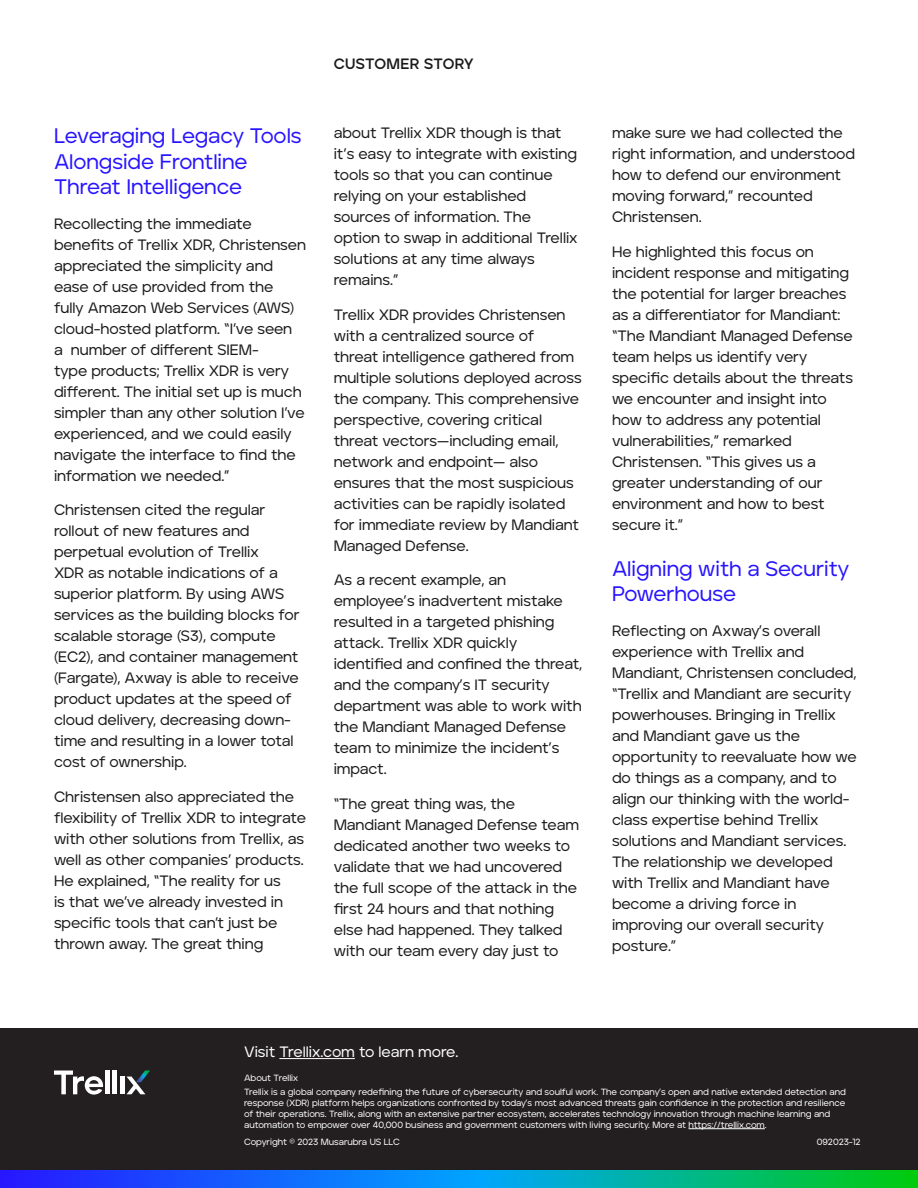
<style>
.page{position:relative;width:918px;height:1188px;background:#fff}
.page>*{position:absolute;margin:0;border:0;box-sizing:border-box;transform-origin:0 0}
.HEADING_2_-_Med_-_14_17_-_royal_blue{font:500 21px/25.5px "Aventa";letter-spacing:-.005em;color:#2814ff}
.BODY__INTRO_-_Med_-_10_14_-_graphite{font:500 15px/21px "Aventa";letter-spacing:-.005em;color:#1a1a1a}
.t1{font:500 15px "Aventa";color:#fff}
.t2{font:700 15px "Aventa";letter-spacing:.02em;color:#1a1a1a}
.t3{font:500 9px/10.8px "Aventa";letter-spacing:-.005em;color:#fff}
</style>
<div class="page">
<div style="left:0;top:1028px;width:918px;height:160px;background:#231f20"></div>
<svg style="left:54px;top:1071px;width:49px;height:24px"></svg>
<hr style="left:105px;top:1071px;width:4px;height:23px;background:#fff">
<hr style="left:113px;top:1071px;width:4px;height:23px;background:#fff">
<hr style="left:120px;top:1077px;width:4px;height:17px;background:#fff">
<svg style="left:127px;top:1071px;width:23px;height:23px"></svg>
<svg style="left:0;top:1170px;width:918px;height:18px;background:#0a88c4"></svg>
<hr style="left:279px;top:1058px;width:76px;height:1px;background:#fff">
<hr style="left:689px;top:1128px;width:76px;height:1px;background:#fff">
<p class="HEADING_2_-_Med_-_14_17_-_royal_blue" style="left:54px;top:123px;width:249px">Leveraging Legacy Tools<br>Alongside Frontline<br>Threat Intelligence</p>
<p class="BODY__INTRO_-_Med_-_10_14_-_graphite" style="left:54px;top:213px;width:253px">Recollecting the immediate benefits of Trellix XDR, Christensen appreciated the simplicity and ease of use provided from the fully Amazon Web Services (AWS) cloud-hosted platform. “I’ve seen<br>a number of different SIEM-<br>type products; Trellix XDR is very different. The initial set up is much simpler than any other solution I’ve experienced, and we could easily navigate the interface to find the information we needed.”</p>
<p class="BODY__INTRO_-_Med_-_10_14_-_graphite" style="left:54px;top:499px;width:247px">Christensen cited the regular rollout of new features and perpetual evolution of Trellix<br>XDR as notable indications of a superior platform. By using AWS services as the building blocks for scalable storage (S3), compute (EC2), and container management (Fargate), Axway is able to receive product updates at the speed of cloud delivery, decreasing down&shy;time and resulting in a lower total cost of ownership.</p>
<p class="BODY__INTRO_-_Med_-_10_14_-_graphite" style="left:54px;top:786px;width:253px">Christensen also appreciated the flexibility of Trellix XDR to integrate with other solutions from Trellix, as well as other companies’ products.<br>He explained, “The reality for us<br>is that we’ve already invested in specific tools that can’t just be thrown away. The great thing</p>
<p class="t2" style="left:334px;top:54px;width:142px">CUSTOMER STORY</p>
<p class="BODY__INTRO_-_Med_-_10_14_-_graphite" style="left:334px;top:122px;width:245px">about Trellix XDR though is that it’s easy to integrate with existing tools so that you can continue relying on your established sources of information. The option to swap in additional Trellix solutions at any time always remains.”</p>
<p class="BODY__INTRO_-_Med_-_10_14_-_graphite" style="left:334px;top:304px;width:250px">Trellix XDR provides Christensen with a centralized source of threat intelligence gathered from multiple solutions deployed across the company. This comprehensive perspective, covering critical threat vectors—including email, network and endpoint— also ensures that the most suspicious activities can be rapidly isolated for immediate review by Mandiant<br>Managed Defense.</p>
<p class="BODY__INTRO_-_Med_-_10_14_-_graphite" style="left:334px;top:569px;width:250px">As a recent example, an employee’s inadvertent mistake resulted in a targeted phishing attack. Trellix XDR quickly identified and confined the threat, and the company’s IT security department was able to work with the Mandiant Managed Defense team to minimize the incident’s impact.</p>
<p class="BODY__INTRO_-_Med_-_10_14_-_graphite" style="left:334px;top:793px;width:247px">“The great thing was, the<br>Mandiant Managed Defense team dedicated another two weeks to validate that we had uncovered the full scope of the attack in the first 24 hours and that nothing else had happened. They talked with our team every day just to</p>
<p class="BODY__INTRO_-_Med_-_10_14_-_graphite" style="left:612px;top:122px;width:244px">make sure we had collected the right information, and understood how to defend our environment moving forward,” recounted<br>Christensen.</p>
<p class="BODY__INTRO_-_Med_-_10_14_-_graphite" style="left:612px;top:241px;width:243px">He highlighted this focus on incident response and mitigating the potential for larger breaches as a differentiator for Mandiant: “The Mandiant Managed Defense team helps us identify very specific details about the threats we encounter and insight into how to address any potential vulnerabilities,” remarked<br>Christensen. “This gives us a greater understanding of our environment and how to best secure it.”</p>
<p class="HEADING_2_-_Med_-_14_17_-_royal_blue" style="left:612px;top:555px;width:239px">Aligning with a Security<br>Powerhouse</p>
<p class="BODY__INTRO_-_Med_-_10_14_-_graphite" style="left:612px;top:620px;width:246px">Reflecting on Axway’s overall experience with Trellix and<br>Mandiant, Christensen concluded, “Trellix and Mandiant are security powerhouses. Bringing in Trellix and Mandiant gave us the opportunity to reevaluate how we do things as a company, and to align our thinking with the world&shy;class expertise behind Trellix solutions and Mandiant services.<br>The relationship we developed with Trellix and Mandiant have become a driving force in improving our overall security posture.”</p>
<p class="t1" style="left:244px;top:1043px;width:216px">Visit Trellix.com to learn more.</p>
<p class="t3" style="left:244px;top:1071px;width:603px;line-height:14.1px">About Trellix<br>Trellix is a global company redefining the future of cybersecurity and soulful work. The company’s open and native extended detection and</p>
<p class="t3" style="left:244px;top:1098px;width:603px">response (XDR) platform helps organizations confronted by today’s most advanced threats gain confidence in the protection and resilience of their operations. Trellix, along with an extensive partner ecosystem, accelerates technology innovation through machine learning and automation to empower over 40,000 business and government customers with living security. More at https://trellix.com.</p>
<p class="t3" style="left:244px;top:1137px;width:157px">Copyright © 2023 Musarubra US LLC</p>
<p class="t3" style="left:817px;top:1137px;width:45px">092023-12</p>
</div>
